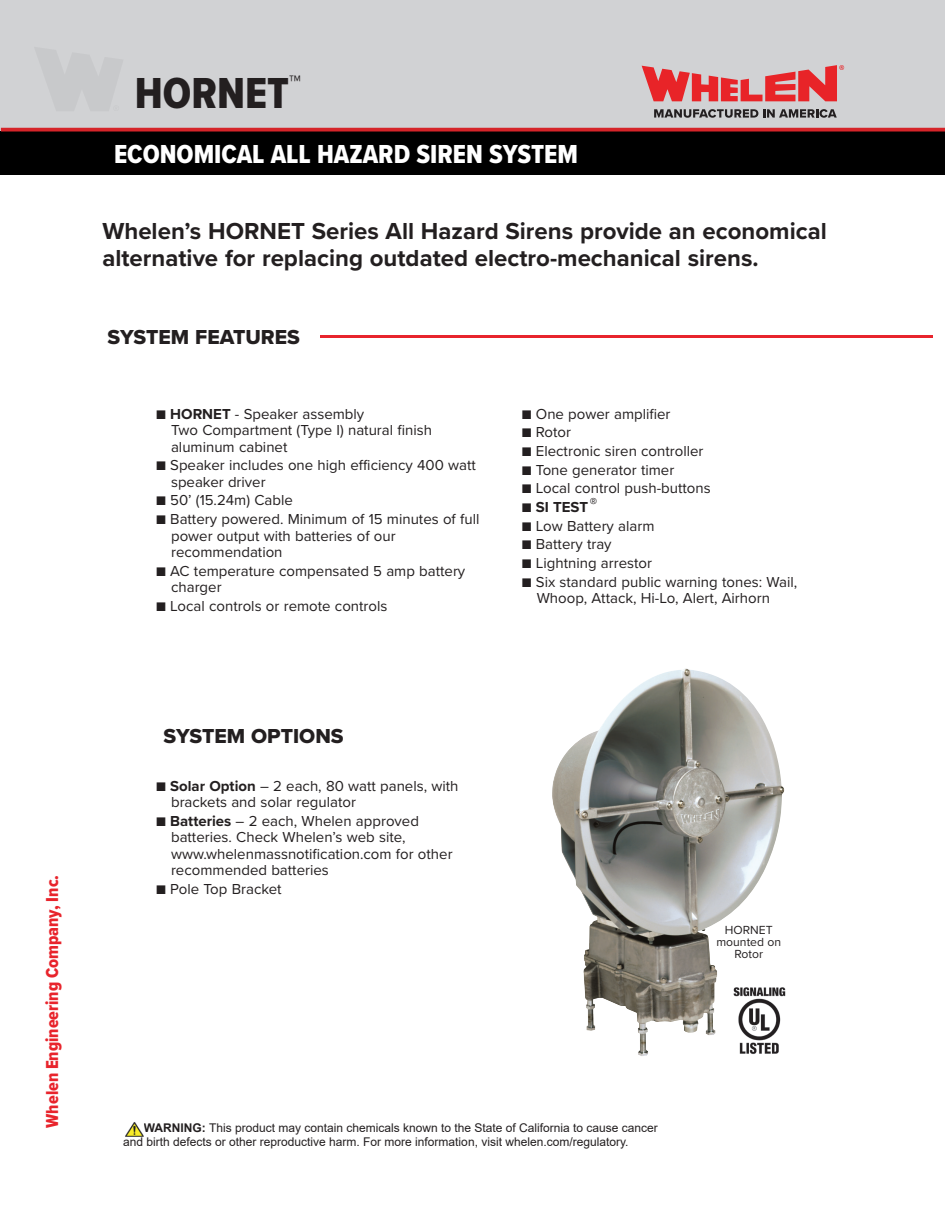
<style>
.page{position:relative;width:945px;height:1215px;background:#fff}
.page>*{position:absolute;margin:0;border:0;box-sizing:border-box;transform-origin:0 0}
.t1{font:45px "Proxima Nova Cond Extrabld";color:#231f20}
.t2{font:27px "Proxima Nova Cond Extrabld";color:#fff}
.t3{font:700 24px/26.4px "Proxima Nova";color:#231f20}
.t4{font:21px "Proxima Nova Extrabld";color:#231f20}
.t5{font:18px "Proxima Nova Cond Extrabld";color:#e8242c}
.t6{font:15px/16.5px "Proxima Nova";color:#231f20}
.t7{font:700 15px "Proxima Nova";color:#231f20}
.t8{font:12.15px/12.1px "Proxima Nova";color:#231f20;text-align:center}
.t9{font:12px/14.4px "Arial";color:#231f20}
.s1{font-weight:700}
.s2{font-weight:400}
</style>
<div class="page">
<div style="left:0;top:0;width:945px;height:131px;background:#d1d2d4"></div>
<div style="left:0;top:131px;width:945px;height:44px;background:#000"></div>
<svg style="left:654px;top:109px;width:183px;height:9px"></svg>
<svg style="left:642px;top:65px;width:202px;height:36px"></svg>
<svg style="left:1px;top:128px;width:944px;height:4px;background:#ba1f23"></svg>
<img style="left:125px;top:1122px;width:19px;height:15px">
<img style="left:552px;top:669px;width:233px;height:387px">
<img style="left:730px;top:983px;width:56px;height:73px">
<hr style="left:321px;top:335px;width:612px;height:3px;background:#e8242d">
<h1 class="t1" style="left:135px;top:60px;width:168px">HORNET<sup>™</sup></h1>
<h2 class="t2" style="left:114px;top:134px;width:466px">ECONOMICAL ALL HAZARD SIREN SYSTEM</h2>
<h3 class="t3" style="left:102px;top:217px;width:726px">Whelen’s HORNET Series All Hazard Sirens provide an economical alternative for replacing outdated electro-mechanical sirens.</h3>
<h3 class="t4" style="left:107px;top:322px;width:194px">SYSTEM FEATURES</h3>
<p class="t6" style="left:171px;top:405px;width:262px;text-indent:-15px">■ <span class="s1">HORNET</span> - Speaker assembly<br>Two Compartment (Type I) natural finish aluminum cabinet</p>
<p class="t6" style="left:171px;top:456px;width:306px;text-indent:-15px">■ Speaker includes one high efficiency 400 watt speaker driver</p>
<p class="t6" style="left:156px;top:492px;width:138px">■ 50’ (15.24m) Cable</p>
<p class="t6" style="left:171px;top:510px;width:310px;text-indent:-15px">■ Battery powered. Minimum of 15 minutes of full power output with batteries of our recommendation</p>
<p class="t6" style="left:171px;top:562px;width:296px;text-indent:-15px">■ AC temperature compensated 5 amp battery charger</p>
<p class="t6" style="left:156px;top:597px;width:233px">■ Local controls or remote controls</p>
<p class="t6" style="left:522px;top:405px;width:150px">■ One power amplifier</p>
<p class="t6" style="left:522px;top:423px;width:51px">■ Rotor</p>
<p class="t6" style="left:522px;top:442px;width:183px">■ Electronic siren controller</p>
<p class="t6" style="left:522px;top:461px;width:154px">■ Tone generator timer</p>
<p class="t6" style="left:522px;top:479px;width:191px">■ Local control push-buttons</p>
<p class="t7" style="left:522px;top:496px;width:77px"><span class="s2">■</span> SI TEST®</p>
<p class="t6" style="left:522px;top:517px;width:134px">■ Low Battery alarm</p>
<p class="t6" style="left:522px;top:535px;width:91px">■ Battery tray</p>
<p class="t6" style="left:522px;top:554px;width:132px">■ Lightning arrestor</p>
<p class="t6" style="left:537px;top:573px;width:262px;text-indent:-15px">■ Six standard public warning tones: Wail,<br>Whoop, Attack, Hi-Lo, Alert, Airhorn</p>
<p class="t5" style="left:39px;top:1128px;width:254px;rotate:-90deg">Whelen Engineering Company, Inc.</p>
<h3 class="t4" style="left:163px;top:720px;width:182px">SYSTEM OPTIONS</h3>
<p class="t6" style="left:171px;top:777px;width:289px;text-indent:-15px">■ <span class="s1">Solar Option</span> – 2 each, 80 watt panels, with brackets and solar regulator</p>
<p class="t6" style="left:171px;top:812px;width:283px;text-indent:-15px">■ <span class="s1">Batteries</span> – 2 each, Whelen approved batteries. Check Whelen’s web site, www.whelenmassnotification.com for other recommended batteries</p>
<p class="t6" style="left:156px;top:880px;width:127px">■ Pole Top Bracket</p>
<p class="t8" style="left:716px;top:923px;width:66px">HORNET mounted on<br>Rotor</p>
<p class="t9" style="left:123px;top:1120px;width:536px;text-indent:21px"><span class="s1">WARNING:</span> This product may contain chemicals known to the State of California to cause cancer and birth defects or other reproductive harm. For more information, visit whelen.com/regulatory.</p>
</div>
